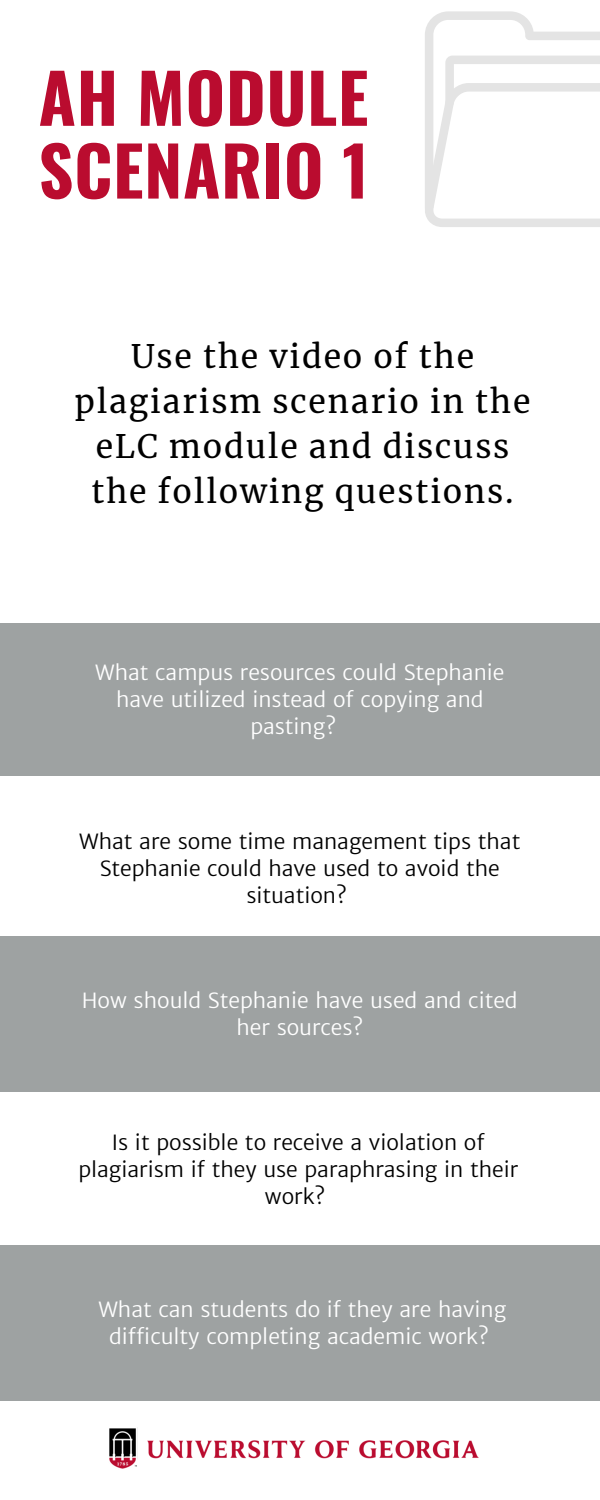
<style>
.page{position:relative;width:600px;height:1500px;background:#fff}
.page>*{position:absolute;margin:0;border:0;box-sizing:border-box;transform-origin:0 0}
.t1{font:700 68px "Oswald";letter-spacing:.01em;color:#ba0c2f}
.t2{font:32px/45px "Merriweather";letter-spacing:.055em;color:#000;text-align:center}
.t3{font:300 21px/27px "Merriweather Sans";color:#fff;text-align:center}
.t4{font:300 21px/27px "Merriweather Sans";color:#000;text-align:center}
</style>
<div class="page">
<svg style="left:425px;top:11px;width:175px;height:216px"></svg>
<div style="left:0;top:623px;width:600px;height:153px;background:#9ea2a2"></div>
<div style="left:0;top:1245px;width:600px;height:156px;background:#9ea2a2"></div>
<div style="left:0;top:936px;width:600px;height:156px;background:#9ea2a2"></div>
<img style="left:109px;top:1428px;width:370px;height:41px">
<p class="t1" style="left:39px;top:45px;width:331px">AH MODULE</p>
<p class="t1" style="left:39px;top:117px;width:332px">SCENARIO 1</p>
<p class="t2" style="left:75px;top:334px;width:457px">Use the video of the plagiarism scenario in the eLC module and discuss the following questions.</p>
<p class="t3" style="left:95px;top:659px;width:411px">What campus resources could Stephanie</p>
<p class="t3" style="left:116px;top:686px;width:369px">have utilized instead of copying and</p>
<p class="t3" style="left:250px;top:713px;width:87px">pasting?</p>
<p class="t4" style="left:79px;top:828px;width:443px">What are some time management tips that<br>Stephanie could have used to avoid the situation?</p>
<p class="t3" style="left:82px;top:987px;width:437px">How should Stephanie have used and cited her sources?</p>
<p class="t4" style="left:78px;top:1129px;width:441px">Is it possible to receive a violation of plagiarism if they use paraphrasing in their work?</p>
<p class="t3" style="left:98px;top:1296px;width:409px">What can students do if they are having difficulty completing academic work?</p>
</div>
